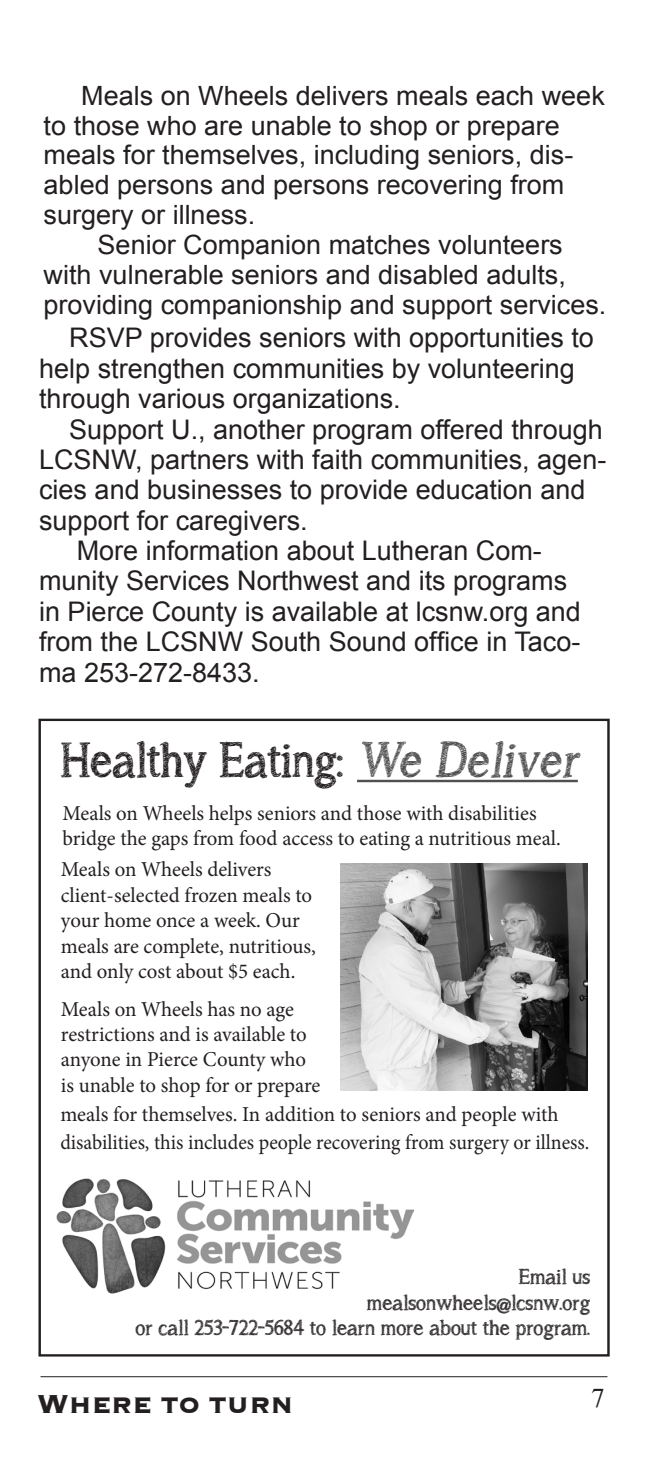
<style>
.page{position:relative;width:648px;height:1458px;background:#fff}
.page>*{position:absolute;margin:0;border:0;box-sizing:border-box;transform-origin:0 0}
.t1{font:49.05px "asongforjennifer";color:#231f20;scale:.92 1}
.t2{font:700 29.25px "Copperplate";color:#231f20}
.t3{font:27px/30.4px "Arial";color:#231f20}
.t4{font:27px "Times New Roman";color:#231f20}
.t5{font:26.55px/29.9px "Arial";color:#231f20}
.t6{font:21.15px/25.4px "Minion Pro";letter-spacing:-.005em;color:#231f20}
.t7{font:21.15px/25.4px "asongforjennifer";color:#231f20;text-align:right}
.s1{font-style:italic;color:#505052}
.s2{font-size:33.75px}
</style>
<div class="page">
<hr style="left:40px;top:1376px;width:568px;height:1px;background:#231f20">
<img style="left:341px;top:864px;width:246px;height:226px">
<img style="left:56px;top:1178px;width:357px;height:115px">
<hr style="left:357px;top:780px;width:221px;height:2px;background:#505052">
<p class="t5" style="left:44px;top:81px;width:563px;text-indent:38px">Meals on Wheels delivers meals each week to those who are unable to shop or prepare meals for themselves, including seniors, dis&shy;abled persons and persons recovering from surgery or illness.</p>
<p class="t5" style="left:44px;top:230px;width:564px;text-indent:54px">Senior Companion matches volunteers with vulnerable seniors and disabled adults, providing companionship and support services.</p>
<p class="t3" style="left:39px;top:323px;width:556px;text-indent:30px">RSVP provides seniors with opportunities to help strengthen communities by volunteering through various organizations.</p>
<p class="t3" style="left:39px;top:414px;width:569px;text-indent:30px">Support U., another program offered through LCSNW, partners with faith communities, agen&shy;cies and businesses to provide education and support for caregivers.</p>
<p class="t3" style="left:39px;top:536px;width:543px;text-indent:38px">More information about Lutheran Com&shy;munity Services Northwest and its programs in Pierce County is available at lcsnw.org and from the LCSNW South Sound office in Taco&shy;ma 253-272-8433.</p>
<p class="t1" style="left:61px;top:731px;width:573px">Healthy Eating: <span class="s1">We Deliver</span></p>
<p class="t6" style="left:62px;top:800px;width:500px">Meals on Wheels helps seniors and those with disabilities bridge the gaps from food access to eating a nutritious meal.</p>
<p class="t6" style="left:61px;top:857px;width:256px">Meals on Wheels delivers client-selected frozen meals to your home once a week. Our meals are complete, nutritious, and only cost about $5 each.</p>
<p class="t6" style="left:61px;top:996px;width:261px">Meals on Wheels has no age restrictions and is available to anyone in Pierce County who is unable to shop for or prepare</p>
<p class="t6" style="left:60px;top:1100px;width:530px;line-height:28.3px">meals for themselves. In addition to seniors and people with disabilities, this includes people recovering from surgery or illness.</p>
<p class="t7" style="left:136px;top:1264px;width:456px">Email us<br>mealsonwheels@lcsnw.org<br>or call 253-722-5684 to learn more about the program.</p>
<h2 class="t2" style="left:37px;top:1386px;width:258px"><span class="s2">W</span>HERE TO TURN</h2>
<p class="t4" style="left:591px;top:1380px;width:15px">7</p>
</div>
